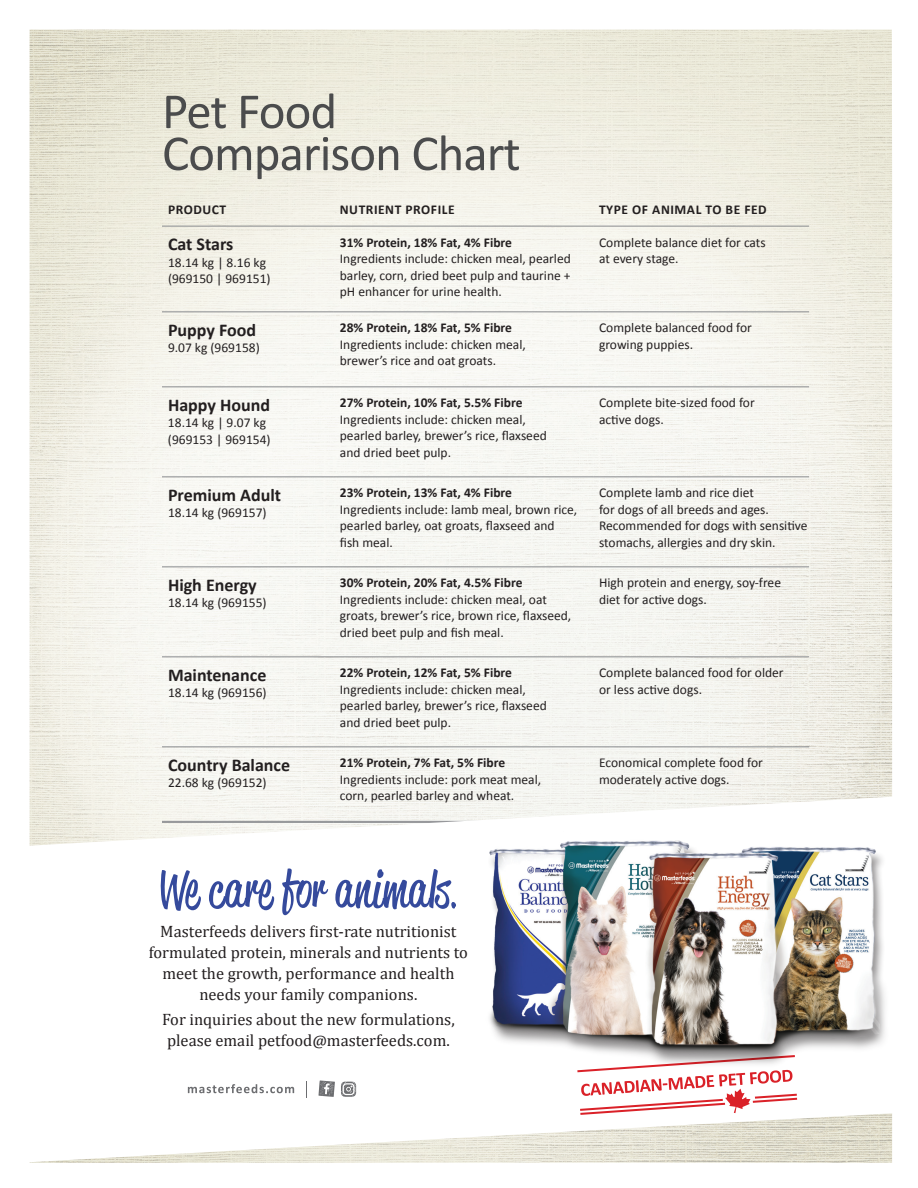
<style>
.page{position:relative;width:918px;height:1188px;background:#fff}
.page>*{position:absolute;margin:0;border:0;box-sizing:border-box;transform-origin:0 0}
.t1{font:51px/42px "Calibri";letter-spacing:-.02em;color:#4b4c4d}
.t2{font:700 18px "Calibri";color:#231f20}
.t3{font:16.5px/21px "Cambria";color:#231f20;text-align:center}
.t4{font:13.5px/16.5px "Calibri";color:#231f20}
.t5{font:700 13.5px "Calibri";color:#231f20}
.t6{font:700 13.5px "Calibri";letter-spacing:.04em;color:#231f20}
</style>
<div class="page">
<img style="left:30px;top:30px;width:862px;height:765px">
<hr style="left:162px;top:226px;width:172px;height:1px;background:#898b8e">
<hr style="left:334px;top:226px;width:259px;height:1px;background:#898b8e">
<hr style="left:593px;top:226px;width:216px;height:1px;background:#898b8e">
<hr style="left:162px;top:387px;width:172px;height:1px;background:#898b8e">
<hr style="left:334px;top:387px;width:259px;height:1px;background:#898b8e">
<hr style="left:593px;top:387px;width:216px;height:1px;background:#898b8e">
<hr style="left:162px;top:477px;width:172px;height:1px;background:#898b8e">
<hr style="left:334px;top:477px;width:259px;height:1px;background:#898b8e">
<hr style="left:593px;top:477px;width:216px;height:1px;background:#898b8e">
<hr style="left:162px;top:567px;width:172px;height:1px;background:#898b8e">
<hr style="left:334px;top:567px;width:259px;height:1px;background:#898b8e">
<hr style="left:593px;top:567px;width:216px;height:1px;background:#898b8e">
<hr style="left:162px;top:657px;width:172px;height:1px;background:#898b8e">
<hr style="left:334px;top:657px;width:259px;height:1px;background:#898b8e">
<hr style="left:593px;top:657px;width:216px;height:1px;background:#898b8e">
<hr style="left:162px;top:747px;width:172px;height:1px;background:#898b8e">
<hr style="left:334px;top:747px;width:259px;height:1px;background:#898b8e">
<hr style="left:593px;top:747px;width:216px;height:1px;background:#898b8e">
<hr style="left:162px;top:312px;width:172px;height:1px;background:#898b8e">
<hr style="left:334px;top:312px;width:259px;height:1px;background:#898b8e">
<hr style="left:593px;top:312px;width:216px;height:1px;background:#898b8e">
<svg style="left:29px;top:795px;width:863px;height:368px"></svg>
<div style="left:487px;top:841px;width:403px;height:228px;background:#231f20;opacity:.5"></div>
<img style="left:486px;top:791px;width:393px;height:310px">
<svg style="left:160px;top:870px;width:41px;height:41px"></svg>
<svg style="left:209px;top:879px;width:65px;height:31px"></svg>
<svg style="left:282px;top:869px;width:46px;height:46px"></svg>
<svg style="left:335px;top:869px;width:121px;height:40px"></svg>
<svg style="left:577px;top:1055px;width:220px;height:60px"></svg>
<svg style="left:188px;top:1084px;width:106px;height:9px"></svg>
<svg style="left:306px;top:1082px;width:1px;height:16px"></svg>
<svg style="left:318px;top:1080px;width:17px;height:17px"></svg>
<svg style="left:341px;top:1082px;width:15px;height:15px"></svg>
<h1 class="t1" style="left:162px;top:90px;width:360px">Pet Food<br>Comparison Chart</h1>
<p class="t6" style="left:168px;top:201px;width:60px">PRODUCT</p>
<p class="t6" style="left:340px;top:201px;width:116px">NUTRIENT PROFILE</p>
<p class="t6" style="left:599px;top:201px;width:169px">TYPE OF ANIMAL TO BE FED</p>
<h2 class="t2" style="left:168px;top:233px;width:67px">Cat Stars</h2>
<p class="t4" style="left:168px;top:254px;width:104px">18.14 kg | 8.16 kg (969150 | 969151)</p>
<p class="t4" style="left:599px;top:234px;width:168px">Complete balance diet for cats at every stage.</p>
<p class="t5" style="left:340px;top:234px;width:174px">31% Protein, 18% Fat, 4% Fibre</p>
<p class="t4" style="left:340px;top:251px;width:232px;text-align:justify">Ingredients include: chicken meal, pearled barley, corn, dried beet pulp and taurine + pH enhancer for urine health.</p>
<h2 class="t2" style="left:168px;top:318px;width:90px">Puppy Food</h2>
<p class="t4" style="left:168px;top:340px;width:93px">9.07 kg (969158)</p>
<h2 class="t2" style="left:168px;top:393px;width:104px">Happy Hound</h2>
<p class="t4" style="left:168px;top:415px;width:104px">18.14 kg | 9.07 kg (969153 | 969154)</p>
<h2 class="t2" style="left:168px;top:483px;width:115px">Premium Adult</h2>
<p class="t4" style="left:168px;top:505px;width:100px">18.14 kg (969157)</p>
<h2 class="t2" style="left:168px;top:573px;width:90px">High Energy</h2>
<p class="t4" style="left:168px;top:595px;width:100px">18.14 kg (969155)</p>
<h2 class="t2" style="left:168px;top:663px;width:100px">Maintenance</h2>
<p class="t4" style="left:168px;top:685px;width:100px">18.14 kg (969156)</p>
<h2 class="t2" style="left:168px;top:753px;width:124px">Country Balance</h2>
<p class="t4" style="left:168px;top:775px;width:100px">22.68 kg (969152)</p>
<p class="t5" style="left:340px;top:319px;width:174px">28% Protein, 18% Fat, 5% Fibre</p>
<p class="t4" style="left:340px;top:336px;width:188px">Ingredients include: chicken meal, brewer’s rice and oat groats.</p>
<p class="t5" style="left:340px;top:394px;width:184px">27% Protein, 10% Fat, 5.5% Fibre</p>
<p class="t4" style="left:340px;top:411px;width:208px">Ingredients include: chicken meal, pearled barley, brewer’s rice, flaxseed and dried beet pulp.</p>
<p class="t5" style="left:340px;top:484px;width:174px">23% Protein, 13% Fat, 4% Fibre</p>
<p class="t4" style="left:340px;top:501px;width:239px">Ingredients include: lamb meal, brown rice, pearled barley, oat groats, flaxseed and fish meal.</p>
<p class="t5" style="left:340px;top:574px;width:184px">30% Protein, 20% Fat, 4.5% Fibre</p>
<p class="t4" style="left:340px;top:591px;width:233px">Ingredients include: chicken meal, oat groats, brewer’s rice, brown rice, flaxseed, dried beet pulp and fish meal.</p>
<p class="t5" style="left:340px;top:664px;width:174px">22% Protein, 12% Fat, 5% Fibre</p>
<p class="t4" style="left:340px;top:681px;width:208px">Ingredients include: chicken meal, pearled barley, brewer’s rice, flaxseed and dried beet pulp.</p>
<p class="t5" style="left:340px;top:754px;width:167px">21% Protein, 7% Fat, 5% Fibre</p>
<p class="t4" style="left:340px;top:771px;width:203px">Ingredients include: pork meat meal, corn, pearled barley and wheat.</p>
<p class="t4" style="left:599px;top:320px;width:154px">Complete balanced food for growing puppies.</p>
<p class="t4" style="left:599px;top:395px;width:157px">Complete bite-sized food for active dogs.</p>
<p class="t4" style="left:599px;top:485px;width:210px">Complete lamb and rice diet<br>for dogs of all breeds and ages.<br>Recommended for dogs with sensitive stomachs, allergies and dry skin.</p>
<p class="t4" style="left:599px;top:575px;width:183px">High protein and energy, soy-free diet for active dogs.</p>
<p class="t4" style="left:599px;top:665px;width:186px">Complete balanced food for older or less active dogs.</p>
<p class="t4" style="left:599px;top:755px;width:165px">Economical complete food for moderately active dogs.</p>
<p class="t3" style="left:149px;top:920px;width:321px">Masterfeeds delivers first-rate nutritionist formulated protein, minerals and nutrients to meet the growth, performance and health needs your family companions.</p>
<p class="t3" style="left:162px;top:1009px;width:294px">For inquiries about the new formulations, please email petfood@masterfeeds.com.</p>
</div>
